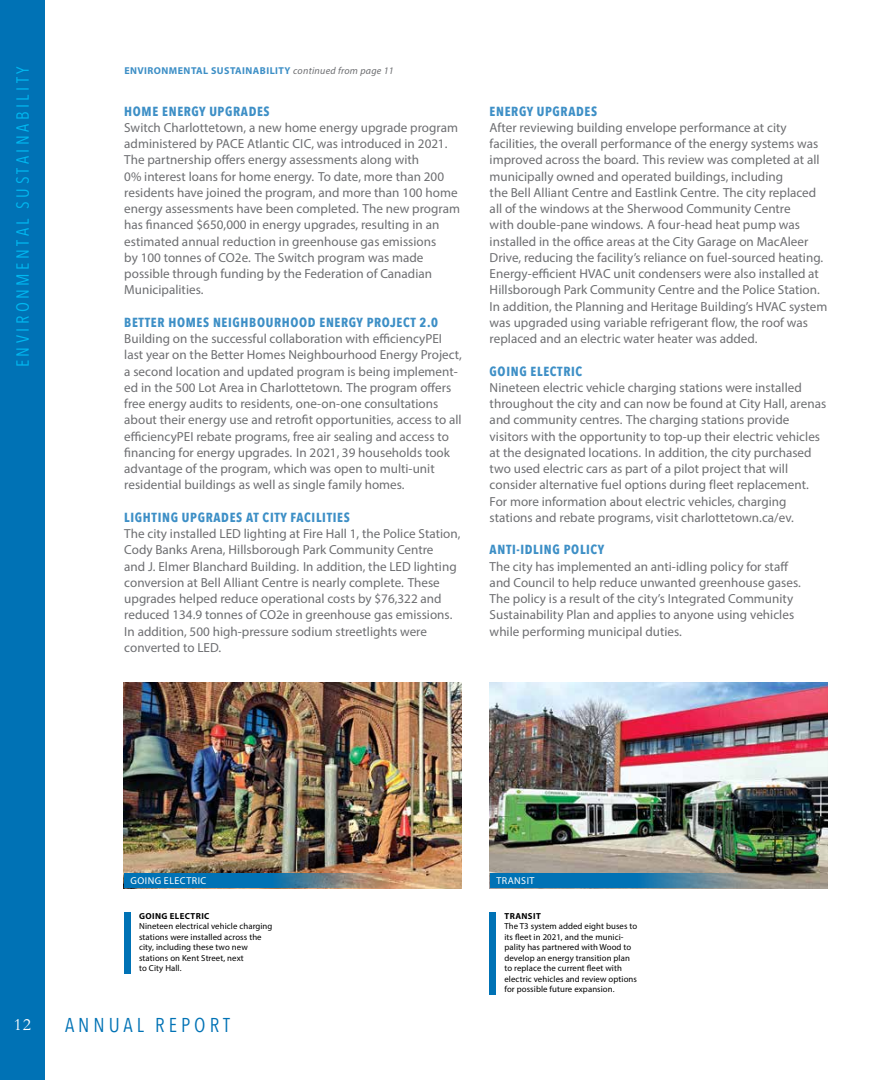
<style>
.page{position:relative;width:878px;height:1080px;background:#fff}
.page>*{position:absolute;margin:0;border:0;box-sizing:border-box;transform-origin:0 0}
.t1{font:20px "Avenir Next Condensed";letter-spacing:.2em;color:#0072b5}
.t2{font:17.5px "Avenir Next Condensed";letter-spacing:.2em;color:#00b9f1}
.t3{font:17.5px "Garamond";color:#fff}
.t4{font:13.12px/16.2px "Myriad Pro";color:#6d6e71}
.t5{font:700 13.12px "Avenir Next Condensed";letter-spacing:.05em;color:#3d8fc6}
.t6{font:700 10px "Myriad Pro";letter-spacing:.045em;color:#3d8fc6}
.t7{font:10px "Myriad Pro";letter-spacing:.045em;color:#fff}
.t8{font:8.75px/10.5px "Myriad Pro";letter-spacing:.01em;color:#000}
.t9{font:700 8.75px "Myriad Pro";letter-spacing:.045em;color:#000}
.s1{font-weight:400;font-style:italic;color:#6d6e71}
</style>
<div class="page">
<div style="left:0;top:0;width:45px;height:1080px;background:#0072b5"></div>
<div style="left:489px;top:912px;width:7px;height:82px;background:#0072b5"></div>
<div style="left:124px;top:912px;width:7px;height:62px;background:#0072b5"></div>
<img style="left:489px;top:682px;width:338px;height:192px">
<svg style="left:489px;top:874px;width:338px;height:14px;background:#4181a3"></svg>
<img style="left:124px;top:682px;width:337px;height:192px">
<svg style="left:124px;top:874px;width:337px;height:14px;background:#558399"></svg>
<h2 class="t2" style="left:8px;top:367px;width:303px;rotate:-90deg">ENVIRONMENTAL SUSTAINABILITY</h2>
<p class="t6" style="left:124px;top:64px;width:271px">ENVIRONMENTAL SUSTAINABILITY <span class="s1">continued from page 11</span></p>
<p class="t5" style="left:124px;top:103px;width:147px">HOME ENERGY UPGRADES</p>
<p class="t4" style="left:124px;top:119px;width:337px">Switch Charlottetown, a new home energy upgrade program administered by PACE Atlantic CIC, was introduced in 2021.<br>The partnership offers energy assessments along with<br>0% interest loans for home energy. To date, more than 200 residents have joined the program, and more than 100 home energy assessments have been completed. The new program has financed $650,000 in energy upgrades, resulting in an estimated annual reduction in greenhouse gas emissions<br>by 100 tonnes of CO2e. The Switch program was made possible through funding by the Federation of Canadian Municipalities.</p>
<p class="t5" style="left:124px;top:314px;width:315px">BETTER HOMES NEIGHBOURHOOD ENERGY PROJECT 2.0</p>
<p class="t4" style="left:124px;top:330px;width:339px">Building on the successful collaboration with efficiencyPEI last year on the Better Homes Neighbourhood Energy Project, a second location and updated program is being implement&shy;ed in the 500 Lot Area in Charlottetown. The program offers free energy audits to residents, one-on-one consultations about their energy use and retrofit opportunities, access to all efficiencyPEI rebate programs, free air sealing and access to financing for energy upgrades. In 2021, 39 households took advantage of the program, which was open to multi-unit residential buildings as well as single family homes.</p>
<p class="t5" style="left:124px;top:509px;width:227px">LIGHTING UPGRADES AT CITY FACILITIES</p>
<p class="t4" style="left:124px;top:525px;width:338px">The city installed LED lighting at Fire Hall 1, the Police Station, Cody Banks Arena, Hillsborough Park Community Centre<br>and J. Elmer Blanchard Building. In addition, the LED lighting conversion at Bell Alliant Centre is nearly complete. These upgrades helped reduce operational costs by $76,322 and reduced 134.9 tonnes of CO2e in greenhouse gas emissions.<br>In addition, 500 high-pressure sodium streetlights were converted to LED.</p>
<p class="t5" style="left:489px;top:103px;width:109px">ENERGY UPGRADES</p>
<p class="t4" style="left:489px;top:119px;width:339px">After reviewing building envelope performance at city facilities, the overall performance of the energy systems was improved across the board. This review was completed at all municipally owned and operated buildings, including<br>the Bell Alliant Centre and Eastlink Centre. The city replaced all of the windows at the Sherwood Community Centre<br>with double-pane windows. A four-head heat pump was installed in the office areas at the City Garage on MacAleer Drive, reducing the facility’s reliance on fuel-sourced heating.<br>Energy-efficient HVAC unit condensers were also installed at Hillsborough Park Community Centre and the Police Station.<br>In addition, the Planning and Heritage Building’s HVAC system was upgraded using variable refrigerant flow, the roof was replaced and an electric water heater was added.</p>
<p class="t5" style="left:489px;top:363px;width:94px">GOING ELECTRIC</p>
<p class="t4" style="left:489px;top:379px;width:338px">Nineteen electric vehicle charging stations were installed throughout the city and can now be found at City Hall, arenas and community centres. The charging stations provide visitors with the opportunity to top-up their electric vehicles at the designated locations. In addition, the city purchased two used electric cars as part of a pilot project that will consider alternative fuel options during fleet replacement.<br>For more information about electric vehicles, charging stations and rebate programs, visit charlottetown.ca/ev.</p>
<p class="t5" style="left:489px;top:542px;width:116px">ANTI-IDLING POLICY</p>
<p class="t4" style="left:489px;top:558px;width:313px">The city has implemented an anti-idling policy for staff and Council to help reduce unwanted greenhouse gases.<br>The policy is a result of the city’s Integrated Community Sustainability Plan and applies to anyone using vehicles while performing municipal duties.</p>
<p class="t7" style="left:131px;top:875px;width:77px">GOING ELECTRIC</p>
<p class="t7" style="left:496px;top:875px;width:40px">TRANSIT</p>
<p class="t9" style="left:139px;top:910px;width:72px">GOING ELECTRIC</p>
<p class="t8" style="left:139px;top:921px;width:135px">Nineteen electrical vehicle charging stations were installed across the city, including these two new stations on Kent Street, next<br>to City Hall.</p>
<p class="t9" style="left:504px;top:910px;width:38px">TRANSIT</p>
<p class="t8" style="left:504px;top:921px;width:134px">The T3 system added eight buses to its fleet in 2021, and the munici&shy;pality has partnered with Wood to develop an energy transition plan to replace the current fleet with electric vehicles and review options for possible future expansion.</p>
<h2 class="t3" style="left:14px;top:1014px;width:19px">12</h2>
<h1 class="t1" style="left:65px;top:1008px;width:166px">ANNUAL REPORT</h1>
</div>
